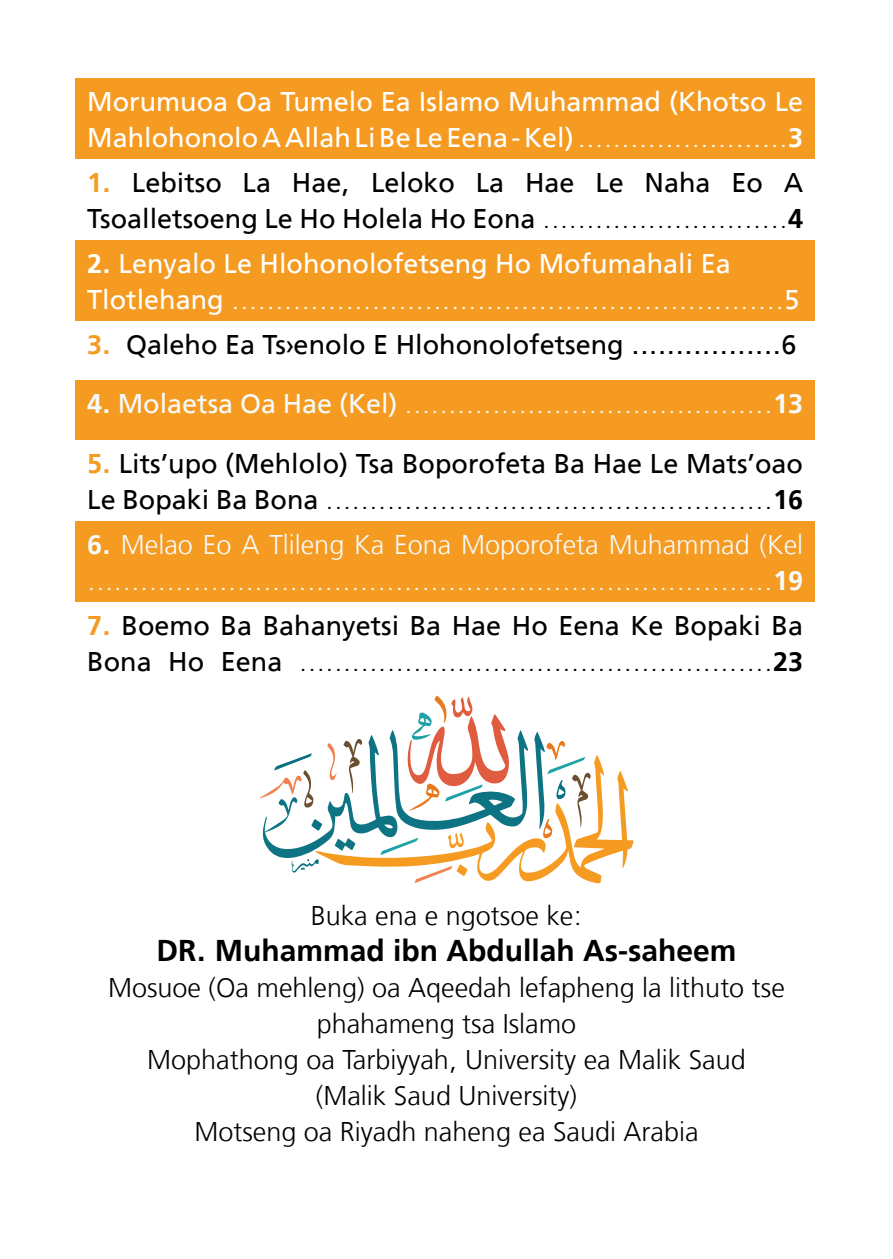
<style>
.page{position:relative;width:893px;height:1259px;background:#fff}
.page>*{position:absolute;margin:0;border:0;box-sizing:border-box;transform-origin:0 0}
.t1{font:700 30px "Frutiger LT Arabic 65";color:#000}
.t2{font:300 27px/36px "Frutiger LT Arabic 45";color:#000;text-align:center}
.t3{font:27px/36px "Frutiger LT Arabic 55 Roman";color:#000}
.t4{font:300 27px/36px "Frutiger LT Arabic 45";color:#f5fafb}
.t5{font:27px/36px "Frutiger LT Arabic 55 Roman";color:#fff}
.t6{font:300 27px "Frutiger LT Arabic 45";color:#fff}
.s1{font-family:"Frutiger LT Arabic 45";font-weight:300}
.s2{font-family:"Frutiger LT Arabic 65";font-weight:700}
.s3{font-family:"Frutiger LT Arabic 65";font-weight:700;color:#f59b21}
.s4{font-family:"Frutiger LT Arabic 55 Roman";font-weight:400}
</style>
<div class="page">
<div style="left:75px;top:79px;width:740px;height:80px;background:#f59b21"></div>
<div style="left:75px;top:240px;width:740px;height:81px;background:#f59b21"></div>
<div style="left:75px;top:380px;width:740px;height:60px;background:#f59b21"></div>
<div style="left:75px;top:521px;width:740px;height:81px;background:#f59b21"></div>
<svg style="left:259px;top:695px;width:375px;height:188px"></svg>
<p class="t5" style="left:87px;top:84px;width:717px">Morumuoa Oa Tumelo Ea Islamo Muhammad (Khotso Le<br>Mahlohonolo A Allah Li Be Le Eena - Kel) <span class="s1">........................</span><span class="s2">3</span></p>
<p class="t3" style="left:87px;top:165px;width:717px"><span class="s3">1.</span> Lebitso La Hae, Leloko La Hae Le Naha Eo A<br>Tsoalletsoeng Le Ho Holela Ho Eona <span class="s1">............................</span><span class="s2">4</span></p>
<p class="t5" style="left:87px;top:246px;width:645px"><span class="s2">2.</span> Lenyalo Le Hlohonolofetseng Ho Mofumahali Ea</p>
<p class="t6" style="left:87px;top:279px;width:714px"><span class="s4">Tlotlehang</span> ...............................................................<span class="s4">5</span></p>
<p class="t3" style="left:87px;top:326px;width:711px"><span class="s3">3.</span> Qaleho Ea Ts›enolo E Hlohonolofetseng .................6</p>
<p class="t4" style="left:87px;top:385px;width:717px"><span class="s2">4.</span> <span class="s4">Molaetsa Oa Hae (Kel)</span> ..........................................<span class="s2">13</span></p>
<p class="t3" style="left:87px;top:445px;width:717px"><span class="s3">5.</span> Lits’upo (Mehlolo) Tsa Boporofeta Ba Hae Le Mats’oao</p>
<p class="t2" style="left:87px;top:481px;width:717px"><span class="s4">Le Bopaki Ba Bona</span> ...................................................<span class="s2">16</span></p>
<p class="t4" style="left:87px;top:526px;width:717px"><span class="s2">6.</span> Melao Eo A Tlileng Ka Eona Moporofeta Muhammad (Kel ..............................................................................<span class="s2">19</span></p>
<p class="t3" style="left:87px;top:607px;width:717px"><span class="s3">7.</span> Boemo Ba Bahanyetsi Ba Hae Ho Eena Ke Bopaki Ba</p>
<p class="t2" style="left:87px;top:643px;width:717px"><span class="s4">Bona Ho Eena</span> ......................................................<span class="s2">23</span></p>
<p class="t2" style="left:311px;top:897px;width:273px">Buka ena e ngotsoe ke:</p>
<p class="t1" style="left:157px;top:925px;width:581px">DR. Muhammad ibn Abdullah As-saheem</p>
<p class="t2" style="left:108px;top:969px;width:678px">Mosuoe (Oa mehleng) oa Aqeedah lefapheng la lithuto tse phahameng tsa Islamo<br>Mophathong oa Tarbiyyah, University ea Malik Saud<br>(Malik Saud University)<br>Motseng oa Riyadh naheng ea Saudi Arabia</p>
</div>
